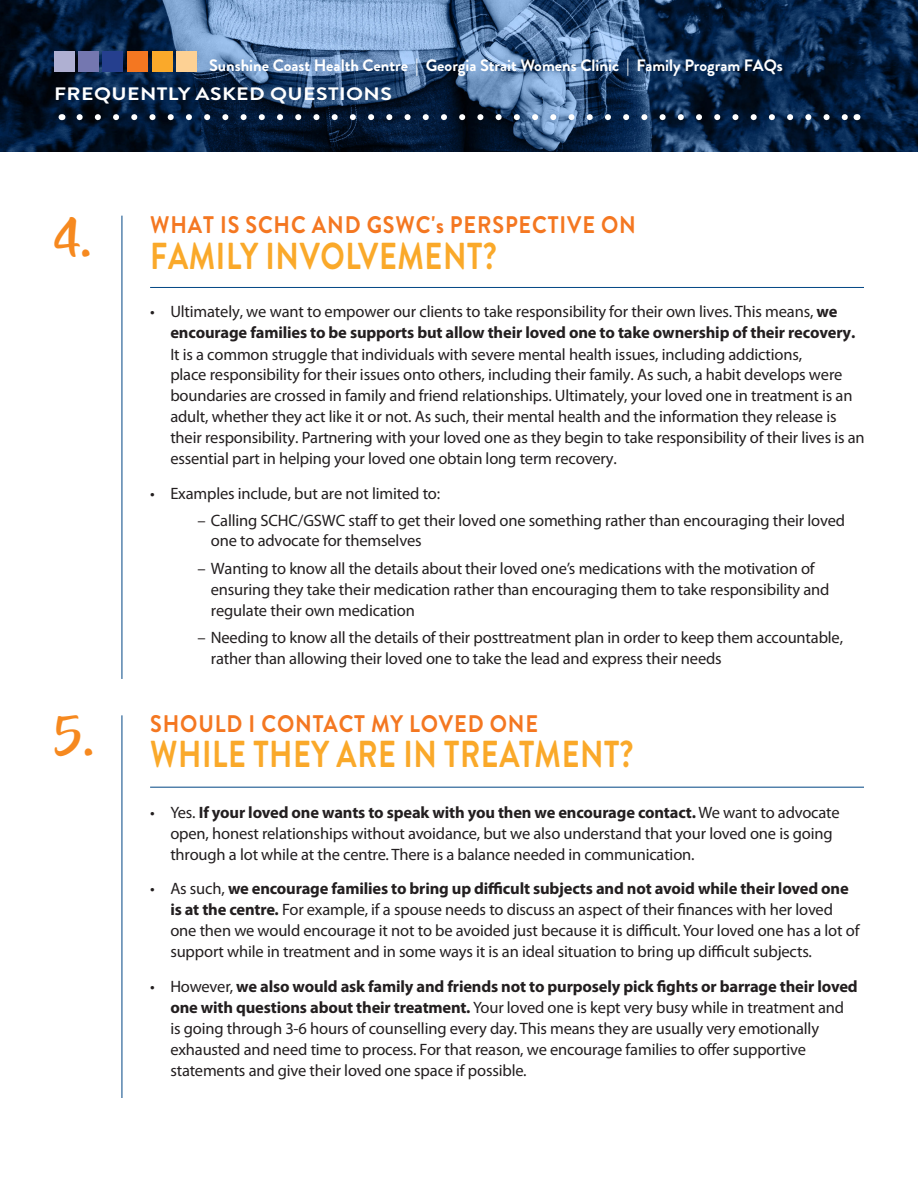
<style>
.page{position:relative;width:918px;height:1188px;background:#fff}
.page>*{position:absolute;margin:0;border:0;box-sizing:border-box;transform-origin:0 0}
.t1{font:45.3px "Beyond The Mountains";color:#f6891f;scale:.96 1}
.t2{font:700 37.5px "Brandon Grotesque";letter-spacing:.02em;color:#faa92a;scale:.81 1}
.t3{font:700 24px "Brandon Grotesque";letter-spacing:.04em;color:#f47721;scale:.9 1}
.t4{font:700 18px "Brandon Grotesque";letter-spacing:.02em;color:#fff;scale:1.18 1}
.Body_text{font:16.5px/21px "Myriad Pro";letter-spacing:-.01em;color:#231f20}
.t5{font:700 16.5px "Brandon Grotesque";color:#fff}
.s1{font-weight:700}
</style>
<div class="page">
<img style="left:0;top:0;width:918px;height:151px">
<svg style="left:80px;top:114px;width:767px;height:6px"></svg>
<div style="left:103px;top:51px;width:20px;height:20px;background:#253f8e"></div>
<div style="left:78px;top:51px;width:20px;height:20px;background:#7477b0"></div>
<div style="left:54px;top:51px;width:20px;height:20px;background:#afb0d2"></div>
<div style="left:128px;top:51px;width:20px;height:20px;background:#f47721"></div>
<div style="left:152px;top:51px;width:20px;height:20px;background:#faa92a"></div>
<div style="left:176px;top:51px;width:20px;height:20px;background:#fdd194"></div>
<hr style="left:122px;top:216px;width:1px;height:463px;background:#004684">
<hr style="left:122px;top:715px;width:1px;height:383px;background:#004684">
<hr style="left:150px;top:287px;width:714px;height:1px;background:#004684">
<hr style="left:150px;top:787px;width:714px;height:1px;background:#004684">
<p class="t5" style="left:209px;top:53px;width:575px">Sunshine Coast Health Centre | Georgia Strait Womens Clinic | Family Program FAQs</p>
<p class="t4" style="left:54px;top:82px;width:288px">FREQUENTLY ASKED QUESTIONS</p>
<p class="t1" style="left:54px;top:214px;width:41px">4.</p>
<p class="t1" style="left:55px;top:714px;width:43px">5.</p>
<p class="t3" style="left:150px;top:208px;width:541px">WHAT IS SCHC AND GSWC's PERSPECTIVE ON</p>
<p class="t2" style="left:150px;top:230px;width:429px">FAMILY INVOLVEMENT?</p>
<p class="Body_text" style="left:170px;top:301px;width:696px;text-indent:-20px">• Ultimately, we want to empower our clients to take responsibility for their own lives. This means, <span class="s1">we encourage families to be supports but allow their loved one to take ownership of their recovery.<br></span>It is a common struggle that individuals with severe mental health issues, including addictions,<br>place responsibility for their issues onto others, including their family. As such, a habit develops were boundaries are crossed in family and friend relationships. Ultimately, your loved one in treatment is an adult, whether they act like it or not. As such, their mental health and the information they release is their responsibility. Partnering with your loved one as they begin to take responsibility of their lives is an essential part in helping your loved one obtain long term recovery.</p>
<p class="Body_text" style="left:150px;top:483px;width:292px">• Examples include, but are not limited to:</p>
<p class="Body_text" style="left:211px;top:510px;width:636px;line-height:20.2px;text-indent:-13px">– Calling SCHC/GSWC staff to get their loved one something rather than encouraging their loved one to advocate for themselves</p>
<p class="Body_text" style="left:211px;top:558px;width:620px;text-indent:-13px">– Wanting to know all the details about their loved one’s medications with the motivation of ensuring they take their medication rather than encouraging them to take responsibility and regulate their own medication</p>
<p class="Body_text" style="left:211px;top:627px;width:634px;text-indent:-13px">– Needing to know all the details of their posttreatment plan in order to keep them accountable, rather than allowing their loved one to take the lead and express their needs</p>
<p class="t3" style="left:150px;top:707px;width:432px">SHOULD I CONTACT MY LOVED ONE</p>
<p class="t2" style="left:150px;top:728px;width:598px">WHILE THEY ARE IN TREATMENT?</p>
<p class="Body_text" style="left:170px;top:801px;width:671px;text-indent:-20px">• Yes. <span class="s1">If your loved one wants to speak with you then we encourage contact.</span> We want to advocate open, honest relationships without avoidance, but we also understand that your loved one is going through a lot while at the centre. There is a balance needed in communication.</p>
<p class="Body_text" style="left:170px;top:878px;width:691px;text-indent:-20px">• As such, <span class="s1">we encourage families to bring up difficult subjects and not avoid while their loved one is at the centre.</span> For example, if a spouse needs to discuss an aspect of their finances with her loved one then we would encourage it not to be avoided just because it is difficult. Your loved one has a lot of support while in treatment and in some ways it is an ideal situation to bring up difficult subjects.</p>
<p class="Body_text" style="left:170px;top:975px;width:689px;text-indent:-20px">• However, <span class="s1">we also would ask family and friends not to purposely pick fights or barrage their loved one with questions about their treatment.</span> Your loved one is kept very busy while in treatment and is going through 3-6 hours of counselling every day. This means they are usually very emotionally exhausted and need time to process. For that reason, we encourage families to offer supportive statements and give their loved one space if possible.</p>
</div>
